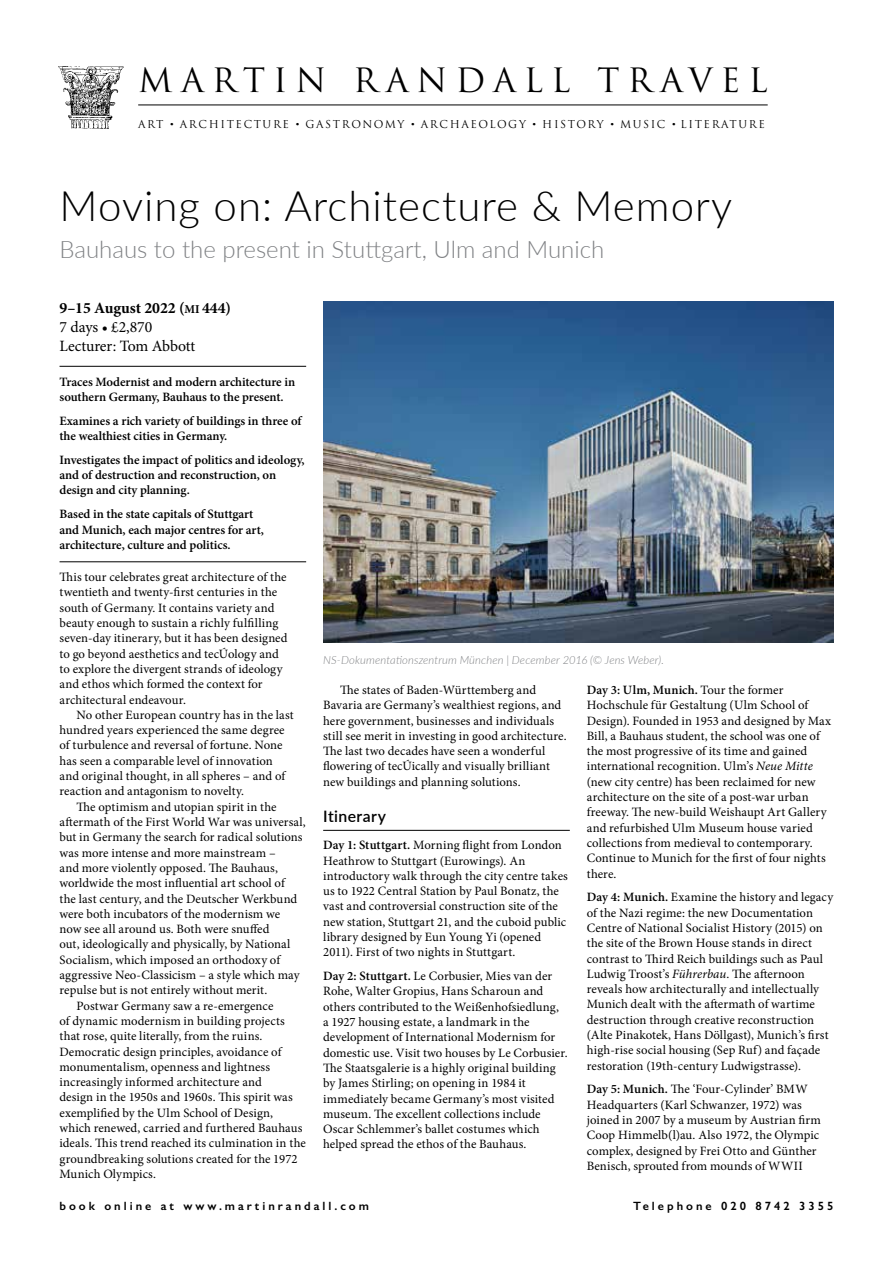
<style>
.page{position:relative;width:893px;height:1263px;background:#fff}
.page>*{position:absolute;margin:0;border:0;box-sizing:border-box;transform-origin:0 0}
.t1{font:300 42px "Lato";letter-spacing:.025em;color:#000}
.t2{font:32.7px "Trajan Pro";letter-spacing:.245em;color:#000}
.t3{font:300 24px "Lato";color:#808285}
.t4{font:15.75px/18.9px "Minion Pro";letter-spacing:-.005em;color:#000}
.t5{font:600 15.75px "Lato";letter-spacing:.025em;color:#000}
.t6{font:12.75px/15.3px "Minion Pro";letter-spacing:.005em;color:#000}
.t7{font:600 12.75px/15.3px "Minion Pro";letter-spacing:-.005em;color:#000}
.t8{font:600 12px "Gill Sans";letter-spacing:.25em;color:#000}
.t9{font:italic 300 11.25px "Lato";letter-spacing:.01em;color:#808285}
.t10{font:10.65px "Trajan Pro";letter-spacing:.15em;color:#000}
.s1{font-family:"Adobe Caslon Pro"}
.s2{font-weight:700}
.s3{font-weight:700;font-size:12px}
.s4{font-weight:600}
.s5{font-style:italic}
</style>
<div class="page">
<img style="left:58px;top:66px;width:66px;height:63px">
<hr style="left:138px;top:105px;width:630px;height:1px;background:#000">
<hr style="left:60px;top:366px;width:246px;height:1px;background:#000">
<hr style="left:60px;top:561px;width:246px;height:1px;background:#000">
<hr style="left:323px;top:830px;width:247px;height:1px;background:#000">
<img style="left:323px;top:302px;width:510px;height:340px">
<h2 class="t2" style="left:138px;top:59px;width:631px">MARTIN RANDALL TRAVEL</h2>
<p class="t10" style="left:138px;top:117px;width:628px">ART <span class="s1">•</span> ARCHITECTURE <span class="s1">•</span> GASTRONOMY <span class="s1">•</span> ARCHAEOLOGY <span class="s1">•</span> HISTORY <span class="s1">•</span> MUSIC <span class="s1">•</span> LITERATURE</p>
<h1 class="t1" style="left:60px;top:177px;width:674px">Moving on: Architecture &amp; Memory</h1>
<h3 class="t3" style="left:60px;top:233px;width:546px">Bauhaus to the present in Stuttgart, Ulm and Munich</h3>
<p class="t4" style="left:60px;top:299px;width:173px"><span class="s2">9–15 August 2022 (</span><span class="s3">MI</span> <span class="s2">444)<br></span>7 days • £2,870<br>Lecturer: Tom Abbott</p>
<p class="t7" style="left:60px;top:374px;width:237px">Traces Modernist and modern architecture in southern Germany, Bauhaus to the present.</p>
<p class="t7" style="left:60px;top:413px;width:243px">Examines a rich variety of buildings in three of the wealthiest cities in Germany.</p>
<p class="t7" style="left:60px;top:452px;width:247px">Investigates the impact of politics and ideology, and of destruction and reconstruction, on design and city planning.</p>
<p class="t7" style="left:60px;top:506px;width:206px">Based in the state capitals of Stuttgart and Munich, each major centres for art, architecture, culture and politics.</p>
<p class="t6" style="left:60px;top:569px;width:230px">This tour celebrates great architecture of the twentieth and twenty-first centuries in the south of Germany. It contains variety and beauty enough to sustain a richly fulfilling seven-day itinerary, but it has been designed to go beyond aesthetics and technology and to explore the divergent strands of ideology and ethos which formed the context for architectural endeavour.</p>
<p class="t6" style="left:60px;top:707px;width:236px;text-indent:17px">No other European country has in the last hundred years experienced the same degree of turbulence and reversal of fortune. None has seen a comparable level of innovation and original thought, in all spheres – and of reaction and antagonism to novelty.</p>
<p class="t6" style="left:77px;top:799px;width:202px">The optimism and utopian spirit in the</p>
<p class="t6" style="left:60px;top:814px;width:248px">aftermath of the First World War was universal,</p>
<p class="t6" style="left:60px;top:830px;width:245px">but in Germany the search for radical solutions</p>
<p class="t6" style="left:60px;top:845px;width:218px">was more intense and more mainstream –</p>
<p class="t6" style="left:60px;top:860px;width:220px">and more violently opposed. The Bauhaus,</p>
<p class="t6" style="left:60px;top:875px;width:227px">worldwide the most influential art school of</p>
<p class="t6" style="left:60px;top:891px;width:239px">the last century, and the Deutscher Werkbund</p>
<p class="t6" style="left:60px;top:906px;width:222px">were both incubators of the modernism we</p>
<p class="t6" style="left:60px;top:921px;width:211px">now see all around us. Both were snuffed</p>
<p class="t6" style="left:60px;top:937px;width:232px">out, ideologically and physically, by National</p>
<p class="t6" style="left:60px;top:952px;width:222px">Socialism, which imposed an orthodoxy of</p>
<p class="t6" style="left:60px;top:967px;width:241px">aggressive Neo-Classicism – a style which may</p>
<p class="t6" style="left:60px;top:983px;width:209px">repulse but is not entirely without merit.</p>
<p class="t6" style="left:77px;top:998px;width:198px">Postwar Germany saw a re-emergence</p>
<p class="t6" style="left:60px;top:1013px;width:227px">of dynamic modernism in building projects</p>
<p class="t6" style="left:60px;top:1028px;width:204px">that rose, quite literally, from the ruins.</p>
<p class="t6" style="left:60px;top:1044px;width:223px">Democratic design principles, avoidance of</p>
<p class="t6" style="left:60px;top:1059px;width:212px">monumentalism, openness and lightness</p>
<p class="t6" style="left:60px;top:1074px;width:204px">increasingly informed architecture and</p>
<p class="t6" style="left:60px;top:1090px;width:235px">design in the 1950s and 1960s. This spirit was</p>
<p class="t6" style="left:60px;top:1105px;width:215px">exemplified by the Ulm School of Design,</p>
<p class="t6" style="left:60px;top:1120px;width:244px">which renewed, carried and furthered Bauhaus</p>
<p class="t6" style="left:60px;top:1136px;width:248px">ideals. This trend reached its culmination in the</p>
<p class="t6" style="left:60px;top:1151px;width:240px">groundbreaking solutions created for the 1972</p>
<p class="t6" style="left:60px;top:1166px;width:98px">Munich Olympics.</p>
<p class="t9" style="left:323px;top:652px;width:342px">NS-Dokumentationszentrum München | December 2016 (© Jens Weber).</p>
<p class="t6" style="left:323px;top:682px;width:245px;text-indent:17px">The states of Baden-Württemberg and Bavaria are Germany’s wealthiest regions, and here government, businesses and individuals still see merit in investing in good architecture.<br>The last two decades have seen a wonderful flowering of technically and visually brilliant new buildings and planning solutions.</p>
<p class="t5" style="left:323px;top:804px;width:64px">Itinerary</p>
<p class="t6" style="left:323px;top:838px;width:246px"><span class="s4">Day 1: Stuttgart.</span> Morning flight from London Heathrow to Stuttgart (Eurowings). An introductory walk through the city centre takes us to 1922 Central Station by Paul Bonatz, the vast and controversial construction site of the new station, Stuttgart 21, and the cuboid public library designed by Eun Young Yi (opened 2011). First of two nights in Stuttgart.</p>
<p class="t6" style="left:323px;top:968px;width:246px"><span class="s4">Day 2: Stuttgart.</span> Le Corbusier, Mies van der Rohe, Walter Gropius, Hans Scharoun and others contributed to the Weißenhofsiedlung, a 1927 housing estate, a landmark in the development of International Modernism for domestic use. Visit two houses by Le Corbusier.<br>The Staatsgalerie is a highly original building by James Stirling; on opening in 1984 it immediately became Germany’s most visited museum. The excellent collections include Oscar Schlemmer’s ballet costumes which helped spread the ethos of the Bauhaus.</p>
<p class="t6" style="left:587px;top:682px;width:246px"><span class="s4">Day 3: Ulm, Munich.</span> Tour the former Hochschule für Gestaltung (Ulm School of Design). Founded in 1953 and designed by Max Bill, a Bauhaus student, the school was one of the most progressive of its time and gained international recognition. Ulm’s <span class="s5">Neue Mitte </span>(new city centre) has been reclaimed for new architecture on the site of a post-war urban freeway. The new-build Weishaupt Art Gallery and refurbished Ulm Museum house varied collections from medieval to contemporary.<br>Continue to Munich for the first of four nights there.</p>
<p class="t6" style="left:587px;top:890px;width:248px"><span class="s4">Day 4: Munich.</span> Examine the history and legacy of the Nazi regime: the new Documentation Centre of National Socialist History (2015) on the site of the Brown House stands in direct contrast to Third Reich buildings such as Paul Ludwig Troost’s <span class="s5">Führerbau</span>. The afternoon reveals how architecturally and intellectually Munich dealt with the aftermath of wartime destruction through creative reconstruction (Alte Pinakotek, Hans Döllgast), Munich’s first high-rise social housing (Sep Ruf) and façade restoration (19th-century Ludwigstrasse).</p>
<p class="t6" style="left:587px;top:1082px;width:236px"><span class="s4">Day 5: Munich.</span> The ‘Four-Cylinder’ BMW Headquarters (Karl Schwanzer, 1972) was joined in 2007 by a museum by Austrian firm Coop Himmelb(l)au. Also 1972, the Olympic complex, designed by Frei Otto and Günther Benisch, sprouted from mounds of WWII</p>
<p class="t8" style="left:60px;top:1199px;width:311px">book online at www.martinrandall.com</p>
<p class="t8" style="left:633px;top:1199px;width:202px">Telephone 020 8742 3355</p>
</div>
